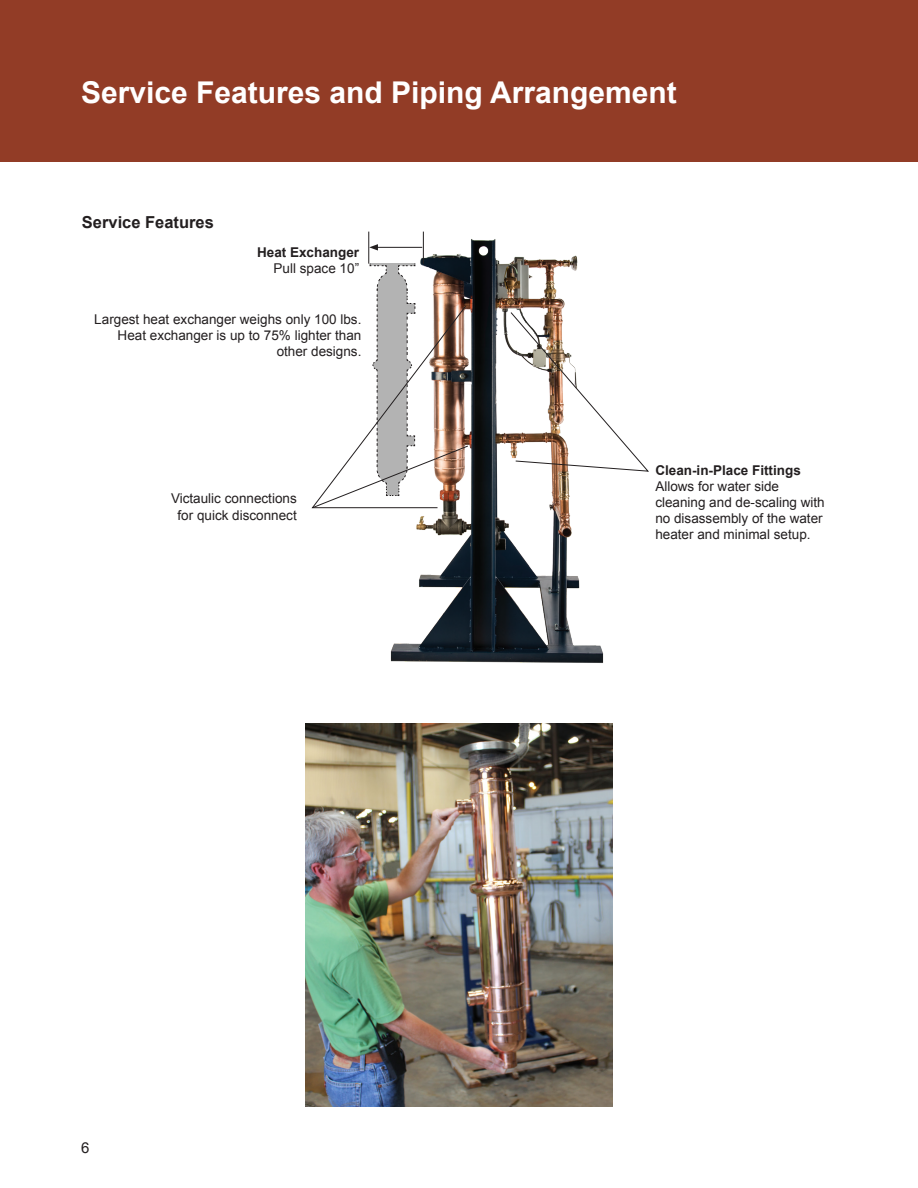
<style>
.page{position:relative;width:918px;height:1188px;background:#fff}
.page>*{position:absolute;margin:0;border:0;box-sizing:border-box;transform-origin:0 0}
.t1{font:700 30px "Arial";color:#fff}
.t2{font:700 16.5px "Arial";color:#231f20}
.t3{font:15px "Arial";color:#231f20}
.t4{font:13.5px/16.2px "Arial";color:#231f20}
.t5{font:700 13.5px "Arial";color:#231f20}
.s1{font-weight:700}
</style>
<div class="page">
<div style="left:0;top:0;width:918px;height:162px;background:#923c26"></div>
<img style="left:384px;top:233px;width:220px;height:430px">
<hr style="left:423px;top:232px;width:1px;height:32px;background:#231f20">
<hr style="left:369px;top:232px;width:1px;height:32px;background:#231f20">
<hr style="left:376px;top:247px;width:46px;height:1px;background:#231f20">
<svg style="left:369px;top:244px;width:9px;height:7px"></svg>
<svg style="left:510px;top:312px;width:139px;height:160px"></svg>
<svg style="left:312px;top:263px;width:156px;height:245px"></svg>
<img style="left:305px;top:724px;width:308px;height:383px">
<p class="t1" style="left:81px;top:72px;width:597px">Service Features and Piping Arrangement</p>
<p class="t2" style="left:82px;top:211px;width:134px">Service Features</p>
<p class="t5" style="left:257px;top:243px;width:104px">Heat Exchanger</p>
<p class="t4" style="left:274px;top:260px;width:87px">Pull space 10”</p>
<p class="t4" style="left:94px;top:311px;width:269px;text-align:right">Largest heat exchanger weighs only 100 lbs.<br>Heat exchanger is up to 75% lighter than other designs.</p>
<p class="t4" style="left:171px;top:491px;width:127px">Victaulic connections</p>
<p class="t4" style="left:178px;top:507px;width:121px">for quick disconnect</p>
<p class="t3" style="left:81px;top:1138px;width:10px">6</p>
<p class="t4" style="left:655px;top:462px;width:171px"><span class="s1">Clean-in-Place Fittings<br></span>Allows for water side cleaning and de-scaling with no disassembly of the water heater and minimal setup.</p>
</div>
